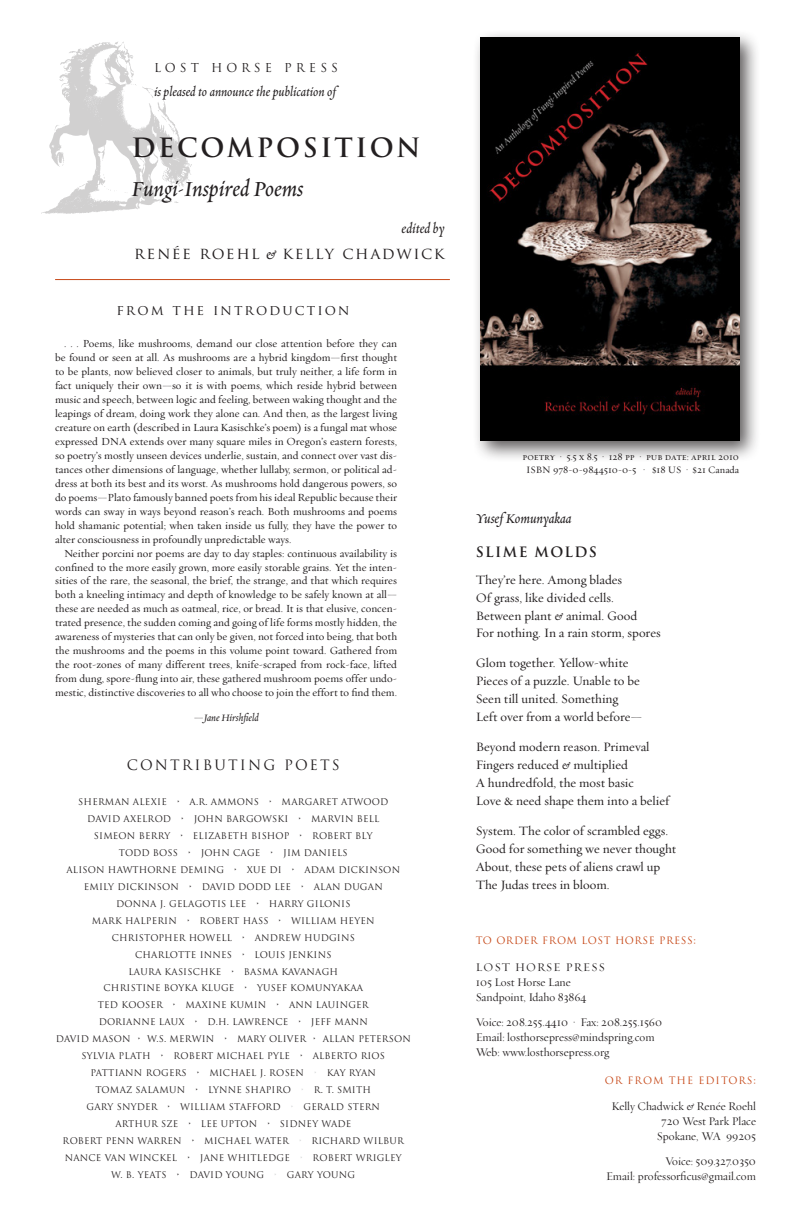
<style>
.page{position:relative;width:792px;height:1224px;background:#fff}
.page>*{position:absolute;margin:0;border:0;box-sizing:border-box;transform-origin:0 0}
.t1{font:700 25.9px "Trajan Pro";letter-spacing:.1em;color:#231f20}
.t2{font:23.9px "Requiem Text HTF Italic";color:#231f20}
.t3{font:15.9px "Trajan Pro";letter-spacing:.1em;color:#231f20}
.Poet{font:14.9px "Requiem Text HTF Italic";color:#231f20}
.t4{font:13.9px "Requiem Text HTF Italic";color:#231f20}
.Poem_Text{font:13.9px "Trajan Pro";letter-spacing:.15em;color:#231f20}
.t5{font:13.9px "Trajan";letter-spacing:.15em;color:#231f20}
.t6{font:700 13.9px "Trajan";letter-spacing:.1em;color:#231f20}
.Poem{font:13px "Requiem Text HTF Roman";color:#231f20}
.t7{font:12px "Requiem Display HTF Roman";color:#231f20}
.t8{font:12px "Trajan";letter-spacing:.34em;color:#231f20}
.t9{font:12px "Requiem Display HTF Roman";letter-spacing:.1em;color:#231f20}
.Poem-2{font:11px/13.9px "Requiem Text HTF Roman";color:#231f20;text-align:justify}
.Poem-3{font:11px "Requiem Text HTF Italic";color:#231f20}
.t10{font:10px "Requiem Text HTF Small Caps";color:#231f20}
.t11{font:10px "Requiem Text HTF Roman";color:#231f20}
.t12{font:10px "Trajan";letter-spacing:.06em;color:#c74919}
.t13{font:10px "Trajan";letter-spacing:.095em;color:#c74919}
.t14{font:9px "Trajan";letter-spacing:.02em;color:#231f20}
.s1{font-family:"Requiem Text HTF Italic"}
.s2{color:#d1d2d4}
.s3{font-family:"Requiem Display HTF Italic"}
</style>
<div class="page">
<img style="left:41px;top:42px;width:151px;height:172px">
<hr style="left:55px;top:279px;width:395px;height:1px;background:#c74919">
<div style="left:472px;top:29px;width:289px;height:433px;background:#231f20;opacity:.75"></div>
<img style="left:481px;top:37px;width:258px;height:404px">
<p class="t8" style="left:154px;top:61px;width:185px">LOST HORSE PRESS</p>
<p class="t4" style="left:154px;top:85px;width:183px">is pleased to announce the publication of</p>
<p class="t1" style="left:132px;top:131px;width:290px">DECOMPOSITION</p>
<p class="t2" style="left:132px;top:177px;width:173px">Fungi-Inspired Poems</p>
<p class="Poet" style="left:402px;top:222px;width:44px">edited by</p>
<p class="t3" style="left:134px;top:244px;width:312px">RENÉE ROEHL <span class="s1">&amp;</span> KELLY CHADWICK</p>
<p class="Poem_Text" style="left:116px;top:302px;width:234px">FROM THE INTRODUCTION</p>
<p class="Poem-2" style="left:55px;top:337px;width:344px;text-indent:9px">. . . Poems, like mushrooms, demand our close attention before they can be found or seen at all. As mushrooms are a hybrid kingdom—first thought to be plants, now believed closer to animals, but truly neither, a life form in fact uniquely their own—so it is with poems, which reside hybrid between music and speech, between logic and feeling, between waking thought and the leapings of dream, doing work they alone can. And then, as the largest living creature on earth (described in Laura Kasischke’s poem) is a fungal mat whose expressed DNA extends over many square miles in Oregon’s eastern forests, so poetry’s mostly unseen devices underlie, sustain, and connect over vast dis&shy;tances other dimensions of language, whether lullaby, sermon, or political ad&shy;dress at both its best and its worst. As mushrooms hold dangerous powers, so do poems—Plato famously banned poets from his ideal Republic because their words can sway in ways beyond reason’s reach. Both mushrooms and poems hold shamanic potential; when taken inside us fully, they have the power to alter consciousness in profoundly unpredictable ways.</p>
<p class="Poem-2" style="left:55px;top:546px;width:344px;text-indent:9px">Neither porcini nor poems are day to day staples: continuous availability is confined to the more easily grown, more easily storable grains. Yet the inten&shy;sities of the rare, the seasonal, the brief, the strange, and that which requires both a kneeling intimacy and depth of knowledge to be safely known at all— these are needed as much as oatmeal, rice, or bread. It is that elusive, concen&shy;trated presence, the sudden coming and going of life forms mostly hidden, the awareness of mysteries that can only be given, not forced into being, that both the mushrooms and the poems in this volume point toward. Gathered from the root-zones of many different trees, knife-scraped from rock-face, lifted from dung, spore-flung into air, these gathered mushroom poems offer undo&shy;mestic, distinctive discoveries to all who choose to join the effort to find them.</p>
<p class="Poem-3" style="left:194px;top:712px;width:66px">—Jane Hirshfield</p>
<p class="t5" style="left:127px;top:757px;width:214px">CONTRIBUTING POETS</p>
<p class="t14" style="left:78px;top:796px;width:311px">SHERMAN ALEXIE • A.R. AMMONS • MARGARET ATWOOD</p>
<p class="t14" style="left:87px;top:813px;width:294px">DAVID AXELROD • JOHN BARGOWSKI • MARVIN BELL</p>
<p class="t14" style="left:94px;top:830px;width:280px">SIMEON BERRY • ELIZABETH BISHOP • ROBERT BLY</p>
<p class="t14" style="left:119px;top:847px;width:230px">TODD BOSS • JOHN CAGE • JIM DANIELS</p>
<p class="t14" style="left:66px;top:864px;width:335px">ALISON HAWTHORNE DEMING • XUE DI • ADAM DICKINSON</p>
<p class="t14" style="left:84px;top:881px;width:301px">EMILY DICKINSON • DAVID DODD LEE • ALAN DUGAN</p>
<p class="t14" style="left:116px;top:898px;width:236px">DONNA J. GELAGOTIS LEE • HARRY GILONIS</p>
<p class="t14" style="left:92px;top:915px;width:284px">MARK HALPERIN • ROBERT HASS • WILLIAM HEYEN</p>
<p class="t14" style="left:112px;top:932px;width:245px">CHRISTOPHER HOWELL • ANDREW HUDGINS</p>
<p class="t14" style="left:135px;top:949px;width:198px">CHARLOTTE INNES • LOUIS JENKINS</p>
<p class="t14" style="left:128px;top:966px;width:211px">LAURA KASISCHKE • BASMA KAVANAGH</p>
<p class="t14" style="left:103px;top:983px;width:261px">CHRISTINE BOYKA KLUGE • YUSEF KOMUNYAKAA</p>
<p class="t14" style="left:98px;top:1000px;width:272px">TED KOOSER • MAXINE KUMIN • ANN LAUINGER</p>
<p class="t14" style="left:99px;top:1017px;width:271px">DORIANNE LAUX • D.H. LAWRENCE • JEFF MANN</p>
<p class="t14" style="left:56px;top:1034px;width:357px">DAVID MASON • W.S. MERWIN • MARY OLIVER • ALLAN PETERSON</p>
<p class="t14" style="left:82px;top:1050px;width:305px">SYLVIA PLATH • ROBERT MICHAEL PYLE • ALBERTO RIOS</p>
<p class="t14" style="left:90px;top:1067px;width:287px">PATTIANN ROGERS • MICHAEL J. ROSEN <span class="s2">•</span> KAY RYAN</p>
<p class="t14" style="left:96px;top:1084px;width:277px">TOMAZ SALAMUN • LYNNE SHAPIRO <span class="s2">•</span> R. T. SMITH</p>
<p class="t14" style="left:86px;top:1101px;width:295px">GARY SNYDER • WILLIAM STAFFORD <span class="s2">•</span> GERALD STERN</p>
<p class="t14" style="left:115px;top:1118px;width:237px">ARTHUR SZE • LEE UPTON • SIDNEY WADE</p>
<p class="t14" style="left:63px;top:1135px;width:343px">ROBERT PENN WARREN • MICHAEL WATER <span class="s2">•</span> RICHARD WILBUR</p>
<p class="t14" style="left:65px;top:1152px;width:339px">NANCE VAN WINCKEL • JANE WHITLEDGE <span class="s2">•</span> ROBERT WRIGLEY</p>
<p class="t14" style="left:111px;top:1169px;width:246px">W. B. YEATS • DAVID YOUNG <span class="s2">•</span> GARY YOUNG</p>
<p class="t10" style="left:523px;top:451px;width:218px">poetry • 5.5 x 8.5 • 128 pp • pub date: april 2010</p>
<p class="t11" style="left:526px;top:464px;width:215px">ISBN 978-0-9844510-0-5 • $18 US • $21 Canada</p>
<p class="Poet" style="left:476px;top:511px;width:97px">Yusef Komunyakaa</p>
<p class="t6" style="left:476px;top:543px;width:123px">SLIME MOLDS</p>
<p class="Poem" style="left:476px;top:572px;width:148px">They’re here. Among blades</p>
<p class="Poem" style="left:476px;top:590px;width:140px">Of grass, like divided cells.</p>
<p class="Poem" style="left:476px;top:608px;width:163px">Between plant <span class="s1">&amp;</span> animal. Good</p>
<p class="Poem" style="left:476px;top:626px;width:186px">For nothing. In a rain storm, spores</p>
<p class="Poem" style="left:476px;top:655px;width:154px">Glom together. Yellow-white</p>
<p class="Poem" style="left:476px;top:673px;width:166px">Pieces of a puzzle. Unable to be</p>
<p class="Poem" style="left:476px;top:691px;width:144px">Seen till united. Something</p>
<p class="Poem" style="left:476px;top:709px;width:168px">Left over from a world before—</p>
<p class="Poem" style="left:476px;top:739px;width:175px">Beyond modern reason. Primeval</p>
<p class="Poem" style="left:476px;top:757px;width:154px">Fingers reduced <span class="s1">&amp;</span> multiplied</p>
<p class="Poem" style="left:476px;top:775px;width:160px">A hundredfold, the most basic</p>
<p class="Poem" style="left:476px;top:793px;width:195px">Love &amp; need shape them into a belief</p>
<p class="Poem" style="left:476px;top:823px;width:194px">System. The color of scrambled eggs.</p>
<p class="Poem" style="left:476px;top:841px;width:202px">Good for something we never thought</p>
<p class="Poem" style="left:476px;top:859px;width:186px">About, these pets of aliens crawl up</p>
<p class="Poem" style="left:476px;top:877px;width:135px">The Judas trees in bloom.</p>
<p class="t12" style="left:476px;top:934px;width:222px">TO ORDER FROM LOST HORSE PRESS:</p>
<p class="t9" style="left:476px;top:960px;width:131px">LOST HORSE PRESS</p>
<p class="t7" style="left:476px;top:975px;width:97px">105 Lost Horse Lane</p>
<p class="t7" style="left:476px;top:990px;width:112px">Sandpoint, Idaho 83864</p>
<p class="t7" style="left:476px;top:1015px;width:188px">Voice: 208.255.4410 • Fax: 208.255.1560</p>
<p class="t7" style="left:476px;top:1030px;width:180px">Email: losthorsepress@mindspring.com</p>
<p class="t7" style="left:476px;top:1045px;width:135px">Web: www.losthorsepress.org</p>
<p class="t13" style="left:605px;top:1074px;width:153px">OR FROM THE EDITORS:</p>
<p class="t7" style="left:611px;top:1100px;width:146px">Kelly Chadwick <span class="s3">&amp;</span> Renée Roehl</p>
<p class="t7" style="left:661px;top:1114px;width:96px">720 West Park Place</p>
<p class="t7" style="left:657px;top:1129px;width:101px">Spokane, WA 99205</p>
<p class="t7" style="left:665px;top:1154px;width:92px">Voice: 509.327.0350</p>
<p class="t7" style="left:606px;top:1169px;width:151px">Email: professorficus@gmail.com</p>
</div>
